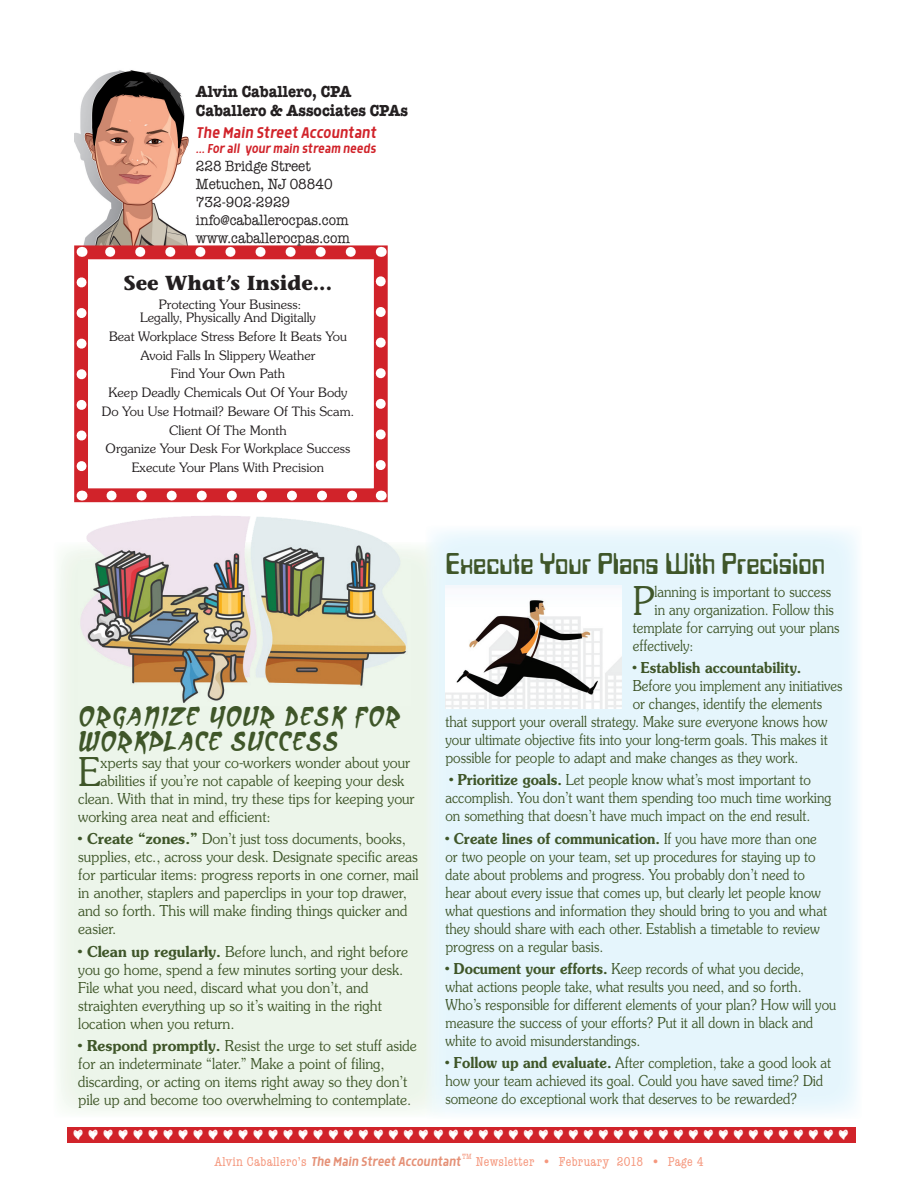
<style>
.page{position:relative;width:918px;height:1188px;background:#fff}
.page>*{position:absolute;margin:0;border:0;box-sizing:border-box;transform-origin:0 0}
.t1{font:300 39.6px "Souvenir Greek";color:#3f5629;scale:.94 1}
.t2{font:300 39.6px "Souvenir Greek";color:#3f5629;scale:.89 1}
.t3{font:31.5px "Data Seventy Plain";color:#3f5629;scale:.94 1}
.t4{font:italic 21px/25.2px "Arcanum";color:#3f5629}
.t5{font:700 20.25px "Stone Informal";color:#231f20}
.t6{font:italic 18px "Morl";letter-spacing:-.005em;color:#d1232a;scale:.9 1}
.t7{font:700 16.5px/19.8px "American Typewriter";color:#231f20;scale:.9 1}
.t8{font:300 15px/18px "Souvenir Greek";color:#3f5629;scale:.89 1}
.t9{font:300 15px/18px "Souvenir Greek";color:#3f5629;scale:.94 1}
.t10{font:15px/18px "American Typewriter";color:#231f20;scale:.9 1}
.t11{font:600 15px "Souvenir";color:#3f5629;scale:.89 1}
.t12{font:italic 15px "Morl";letter-spacing:-.005em;color:#e59177;scale:.9 1}
.t13{font:italic 15px "Morl";color:#d1232a;scale:.9 1}
.t14{font:condensed 13.5px "American Typewriter";letter-spacing:.025em;color:#f5987e}
.t15{font:300 12.9px/18.8px "Souvenir Greek";color:#231f20;text-align:center}
.t16{font:condensed 7.8px "American Typewriter";color:#f5987e}
.s1{font-family:"Souvenir";font-weight:600}
.s2{font-family:"Souvenir Greek";font-weight:300}
.s3{font-family:"American Typewriter";font-style:normal;font-stretch:condensed;font-size:13.5px;color:#f5987e}
</style>
<div class="page">
<div style="left:80px;top:706px;width:321px;height:23px;background:#ecf5ea"></div>
<img style="left:446px;top:585px;width:176px;height:124px">
<img style="left:78px;top:502px;width:333px;height:203px">
<img style="left:74px;top:70px;width:115px;height:175px">
<div style="left:74px;top:245px;width:314px;height:257px;border:14px solid #d1232a"></div>
<svg style="left:77px;top:282px;width:10px;height:198px"></svg>
<svg style="left:111px;top:491px;width:255px;height:10px"></svg>
<svg style="left:376px;top:267px;width:10px;height:198px"></svg>
<svg style="left:97px;top:247px;width:254px;height:10px"></svg>
<div style="left:67px;top:1127px;width:788px;height:16px;background:#d1232a"></div>
<p class="t7" style="left:196px;top:80px;width:237px">Alvin Caballero, CPA<br>Caballero &amp; Associates CPAs</p>
<p class="t6" style="left:196px;top:123px;width:202px">The Main Street Accountant</p>
<p class="t13" style="left:196px;top:140px;width:201px">... For all your main stream needs</p>
<p class="t10" style="left:196px;top:157px;width:173px">228 Bridge Street<br>Metuchen, NJ 08840<br>732-902-2929 info@caballerocpas.com www.caballerocpas.com</p>
<h3 class="t5" style="left:124px;top:270px;width:210px">See What’s Inside...</h3>
<p class="t15" style="left:140px;top:298px;width:177px;line-height:13.5px">Protecting Your Business:<br>Legally, Physically And Digitally</p>
<p class="t15" style="left:102px;top:327px;width:254px">Beat Workplace Stress Before It Beats You<br>Avoid Falls In Slippery Weather<br>Find Your Own Path<br>Keep Deadly Chemicals Out Of Your Body<br>Do You Use Hotmail? Beware Of This Scam.<br>Client Of The Month<br>Organize Your Desk For Workplace Success<br>Execute Your Plans With Precision</p>
<h3 class="t4" style="left:78px;top:704px;width:324px">Organize Your Desk For<br>Workplace Success</h3>
<h1 class="t1" style="left:78px;top:749px;width:25px">E</h1>
<p class="t9" style="left:101px;top:754px;width:331px">xperts say that your co-workers wonder about your</p>
<p class="t9" style="left:101px;top:772px;width:325px">abilities if you’re not capable of keeping your desk</p>
<p class="t9" style="left:78px;top:790px;width:359px">clean. With that in mind, try these tips for keeping your</p>
<p class="t9" style="left:78px;top:808px;width:206px">working area neat and efficient:</p>
<p class="t9" style="left:78px;top:830px;width:364px"><span class="s1">• Create “zones.”</span> Don’t just toss documents, books, supplies, etc., across your desk. Designate specific areas for particular items: progress reports in one corner, mail in another, staplers and paperclips in your top drawer, and so forth. This will make finding things quicker and easier.</p>
<p class="t9" style="left:78px;top:942px;width:352px"><span class="s1">• Clean up regularly.</span> Before lunch, and right before you go home, spend a few minutes sorting your desk.<br>File what you need, discard what you don’t, and straighten everything up so it’s waiting in the right location when you return.</p>
<p class="t9" style="left:78px;top:1037px;width:362px"><span class="s1">• Respond promptly.</span> Resist the urge to set stuff aside for an indeterminate “later.” Make a point of filing, discarding, or acting on items right away so they don’t pile up and become too overwhelming to contemplate.</p>
<h2 class="t3" style="left:446px;top:545px;width:405px">Execute Your Plans With Precision</h2>
<h1 class="t2" style="left:633px;top:578px;width:26px">P</h1>
<p class="t8" style="left:655px;top:583px;width:200px">lanning is important to success</p>
<p class="t8" style="left:655px;top:601px;width:203px">in any organization. Follow this</p>
<p class="t8" style="left:633px;top:619px;width:234px">template for carrying out your plans</p>
<p class="t8" style="left:633px;top:637px;width:70px">effectively:</p>
<p class="t11" style="left:633px;top:658px;width:191px">• Establish accountability.</p>
<p class="t8" style="left:633px;top:677px;width:237px">Before you implement any initiatives</p>
<p class="t8" style="left:633px;top:695px;width:215px">or changes, identify the elements</p>
<p class="t8" style="left:446px;top:713px;width:431px">that support your overall strategy. Make sure everyone knows how</p>
<p class="t8" style="left:446px;top:731px;width:431px">your ultimate objective fits into your long-term goals. This makes it</p>
<p class="t8" style="left:446px;top:749px;width:398px">possible for people to adapt and make changes as they work.</p>
<p class="t8" style="left:446px;top:771px;width:435px"><span class="s1">• Prioritize goals.</span> Let people know what’s most important to accomplish. You don’t want them spending too much time working on something that doesn’t have much impact on the end result.</p>
<p class="t11" style="left:446px;top:829px;width:419px">• Create lines of communication. <span class="s2">If you have more than one</span></p>
<p class="t8" style="left:446px;top:848px;width:430px">or two people on your team, set up procedures for staying up to date about problems and progress. You probably don’t need to hear about every issue that comes up, but clearly let people know what questions and information they should bring to you and what they should share with each other. Establish a timetable to review progress on a regular basis.</p>
<p class="t8" style="left:446px;top:960px;width:440px"><span class="s1">• Document your efforts.</span> Keep records of what you decide,<br>what actions people take, what results you need, and so forth.<br>Who’s responsible for different elements of your plan? How will you measure the success of your efforts? Put it all down in black and white to avoid misunderstandings.</p>
<p class="t8" style="left:446px;top:1054px;width:435px"><span class="s1">• Follow up and evaluate.</span> After completion, take a good look at how your team achieved its goal. Could you have saved time? Did someone do exceptional work that deserves to be rewarded?</p>
<p class="t16" style="left:462px;top:1152px;width:11px">TM</p>
<p class="t12" style="left:214px;top:1154px;width:275px"><span class="s3">Alvin Caballero’s</span> The Main Street Accountant</p>
<p class="t14" style="left:476px;top:1155px;width:229px">Newsletter • February 2018 • Page 4</p>
</div>
